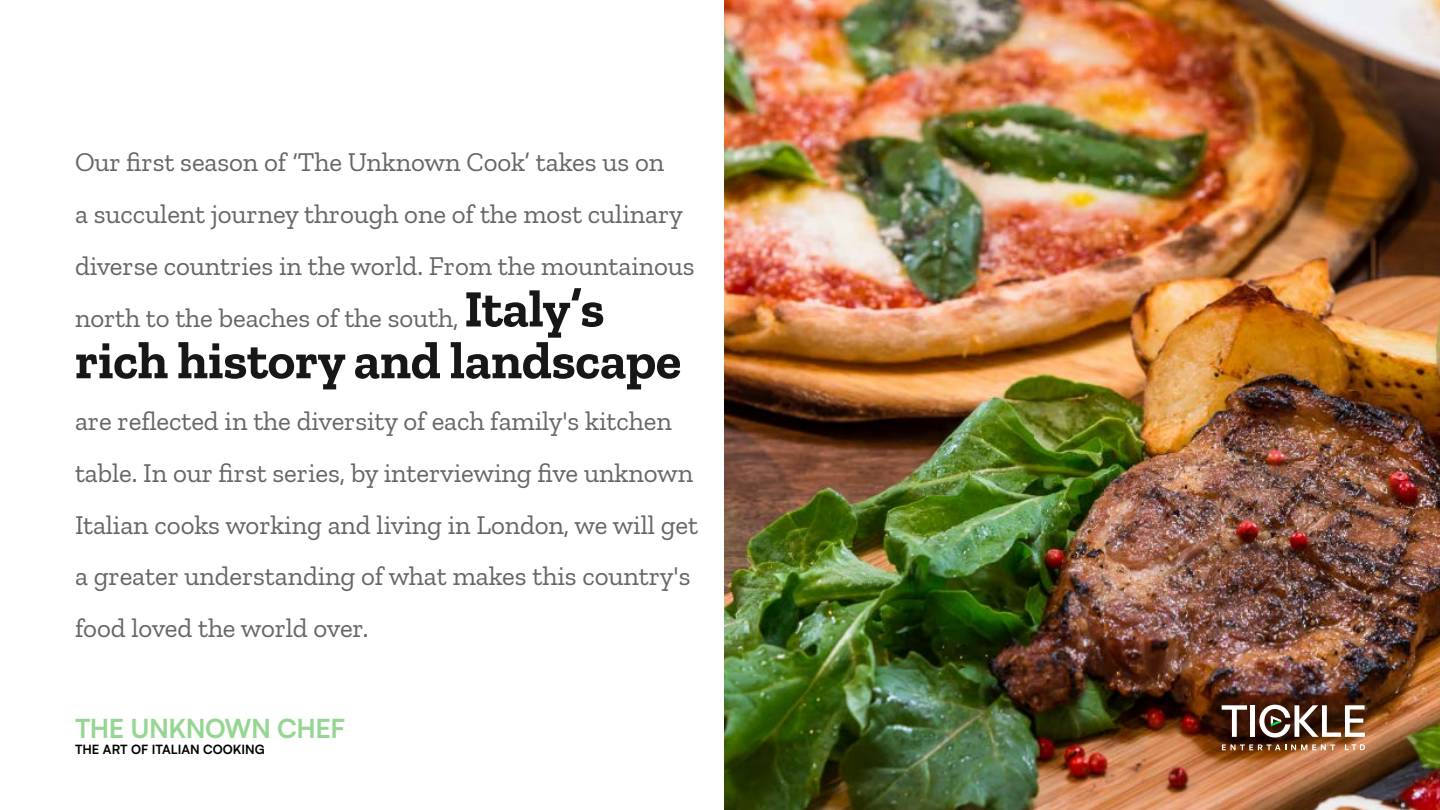
<style>
.page{position:relative;width:1440px;height:810px;background:#fff}
.page>*{position:absolute;margin:0;border:0;box-sizing:border-box;transform-origin:0 0}
.t1{font:700 52.5px "Zilla Slab";letter-spacing:-.005em;color:#171717}
.t2{font:27px/51.8px "Zilla Slab";letter-spacing:-.005em;color:#666}
.t3{font:700 26.25px "Satoshi";letter-spacing:-.02em;color:#96d693}
.t4{font:700 12.75px "Satoshi";color:#000}
.s1{font-weight:700;font-size:52.5px;color:#171717}
</style>
<div class="page">
<img style="left:724px;top:0;width:716px;height:810px">
<svg style="left:1222px;top:705px;width:25px;height:32px"></svg>
<div style="left:1250px;top:705px;width:5px;height:32px;background:#fff"></div>
<svg style="left:1345px;top:744px;width:20px;height:6px"></svg>
<svg style="left:1222px;top:744px;width:113px;height:6px"></svg>
<svg style="left:1259px;top:705px;width:106px;height:33px"></svg>
<p class="t2" style="left:75px;top:137px;width:621px">Our first season of ‘The Unknown Cook’ takes us on<br>a succulent journey through one of the most culinary diverse countries in the world. From the mountainous north to the beaches of the south, <span class="s1">Italy’s</span></p>
<h1 class="t1" style="left:75px;top:331px;width:608px">rich history and landscape</h1>
<p class="t2" style="left:75px;top:395px;width:625px">are reflected in the diversity of each family's kitchen table. In our first series, by interviewing five unknown Italian cooks working and living in London, we will get a greater understanding of what makes this country's food loved the world over.</p>
<p class="t3" style="left:75px;top:709px;width:272px">THE UNKNOWN CHEF</p>
<p class="t4" style="left:75px;top:740px;width:191px">THE ART OF ITALIAN COOKING</p>
</div>
